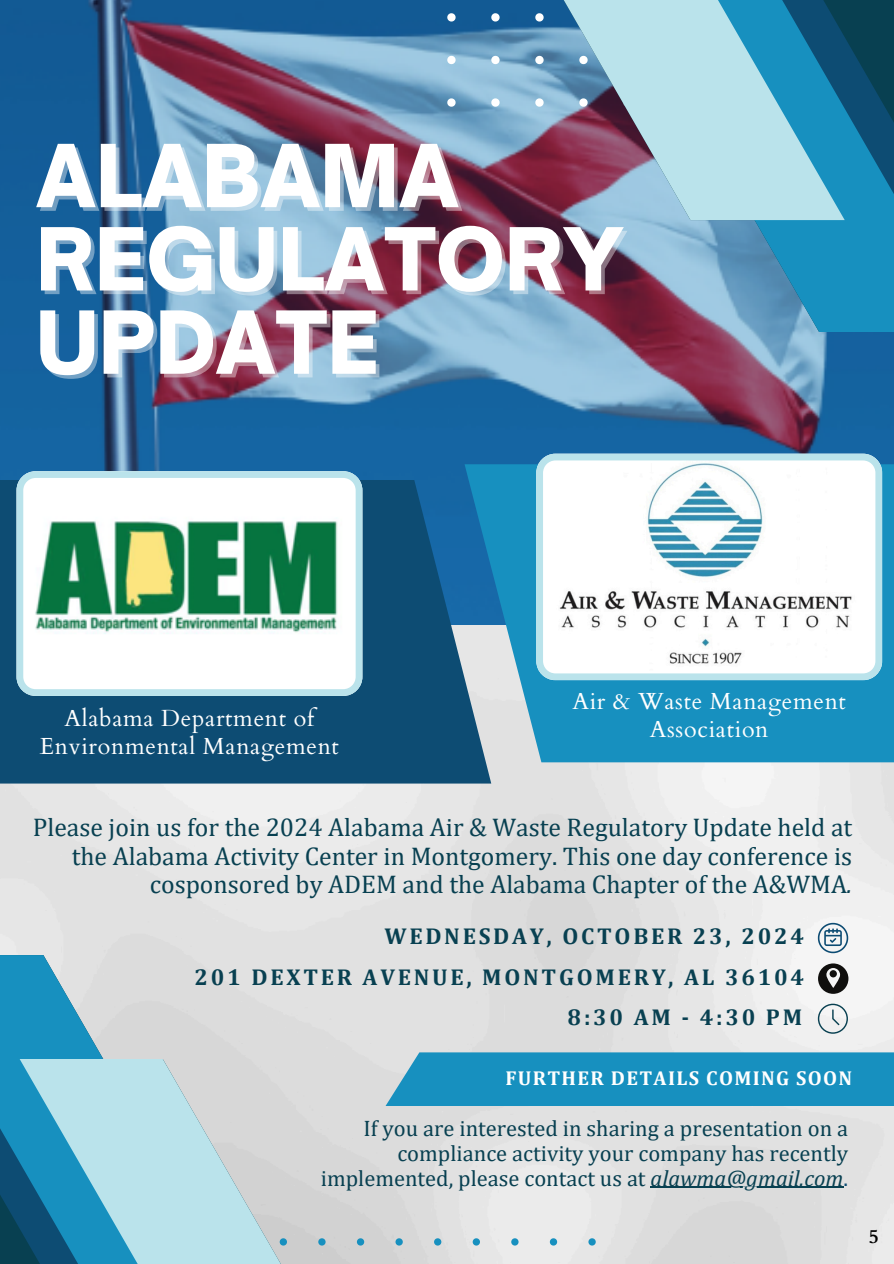
<style>
.page{position:relative;width:894px;height:1264px;background:#fff}
.page>*{position:absolute;margin:0;border:0;box-sizing:border-box;transform-origin:0 0}
.t1{font:900 82.95px "Open Sauce One";color:#fff}
.t2{font:25.65px/28.2px "Cambria";color:#084051;text-align:right}
.t3{font:23.25px/28.2px "Cardo";letter-spacing:.03em;color:#fff;text-align:center}
.t4{font:700 22.95px "Cambria";letter-spacing:.12em;color:#084051}
.t5{font:22.5px/24.8px "Cambria";color:#084051;text-align:right}
.t6{font:700 20.25px "Cambria";letter-spacing:.065em;color:#fff}
.t7{font:700 19.5px "Cardo";color:#000}
.s1{font-style:italic}
.s2{color:#0d4c73}
</style>
<div class="page">
<img style="left:0;top:762px;width:893px;height:501px">
<img style="left:0;top:0;width:893px;height:480px">
<svg style="left:305px;top:1238px;width:290px;height:25px;background:#d4dadc"></svg>
<div style="left:246px;top:955px;width:59px;height:103px;background:#e1e1e1"></div>
<svg style="left:0;top:955px;width:246px;height:308px;background:#8cb7c8"></svg>
<svg style="left:20px;top:1058px;width:285px;height:205px;background:#9fcad7"></svg>
<svg style="left:447px;top:0;width:89px;height:107px;background:#669abf"></svg>
<svg style="left:536px;top:220px;width:64px;height:111px;background:#6a4d68"></svg>
<svg style="left:600px;top:0;width:293px;height:331px;background:#437ea1"></svg>
<svg style="left:536px;top:0;width:308px;height:220px;background:#86adc3"></svg>
<svg style="left:464px;top:464px;width:429px;height:298px;background:#2c98c2"></svg>
<svg style="left:0;top:480px;width:491px;height:303px;background:#17567e"></svg>
<div style="left:385px;top:1052px;width:508px;height:54px;background:#1790bf"></div>
<svg style="left:817px;top:922px;width:31px;height:31px"></svg>
<svg style="left:817px;top:1003px;width:30px;height:30px"></svg>
<svg style="left:536px;top:453px;width:345px;height:227px"></svg>
<svg style="left:16px;top:471px;width:346px;height:225px"></svg>
<svg style="left:817px;top:963px;width:31px;height:30px"></svg>
<hr style="left:650px;top:1186px;width:193px;height:1px;background:#084051">
<h1 class="t1" style="left:36px;top:124px;width:424px">ALABAMA</h1>
<h2 class="t1" style="left:36px;top:207px;width:588px">REGULATORY</h2>
<h2 class="t1" style="left:36px;top:291px;width:344px">UPDATE</h2>
<h3 class="t3" style="left:40px;top:705px;width:300px">Alabama Department of<br>Environmental Management</h3>
<h2 class="t3" style="left:572px;top:687px;width:275px">Air &amp; Waste Management<br>Association</h2>
<p class="t2" style="left:33px;top:813px;width:820px">Please join us for the 2024 Alabama Air &amp; Waste Regulatory Update held at the Alabama Activity Center in Montgomery. This one day conference is cosponsored by ADEM and the Alabama Chapter of the A&amp;WMA<span class="s1">.</span></p>
<p class="t4" style="left:384px;top:922px;width:421px">WEDNESDAY, OCTOBER 23, 2024</p>
<p class="t4" style="left:194px;top:962px;width:611px">201 DEXTER AVENUE, MONTGOMERY, AL 36104</p>
<p class="t4" style="left:567px;top:1003px;width:236px">8:30 AM - 4:30 PM</p>
<p class="t6" style="left:505px;top:1065px;width:348px">FURTHER DETAILS COMING SOON</p>
<p class="t5" style="left:321px;top:1115px;width:528px">If you are interested in sharing a presentation on a compliance activity your company has recently implemented, please contact us at <span class="s1">alawma@gmail.com</span><span class="s2">.</span></p>
<h3 class="t7" style="left:868px;top:1223px;width:11px">5</h3>
</div>
